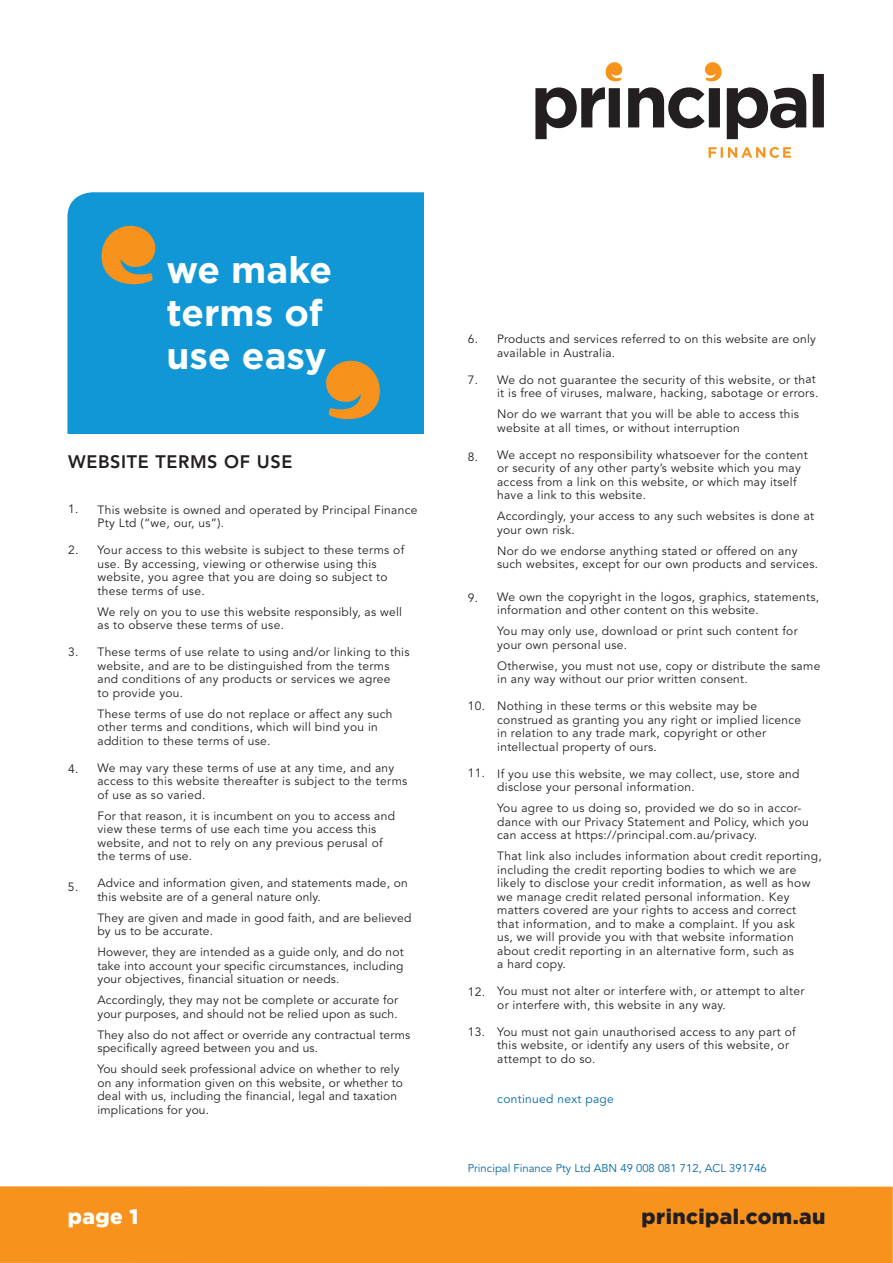
<style>
.page{position:relative;width:893px;height:1263px;background:#fff}
.page>*{position:absolute;margin:0;border:0;box-sizing:border-box;transform-origin:0 0}
.t1{font:700 37.05px/43px "Gotham Pro";color:#fff}
.t2{font:900 21px "Gotham Pro";letter-spacing:.02em;color:#231f20}
.t3{font:900 21px "Gotham Pro";color:#fff}
.t4{font:800 18px "Avenir";letter-spacing:.035em;color:#231f20}
.t5{font:12px/13.5px "Avenir";letter-spacing:.025em;color:#231f20}
.t6{font:12px "Avenir";letter-spacing:.025em;color:#0068a5}
.t7{font:11.25px "Avenir";color:#0068a5}
</style>
<div class="page">
<div style="left:67px;top:192px;width:357px;height:242px;background:#1197d6"></div>
<svg style="left:102px;top:226px;width:53px;height:58px;background:#bc934b"></svg>
<svg style="left:326px;top:361px;width:54px;height:58px;background:#b9944e"></svg>
<svg style="left:709px;top:147px;width:82px;height:11px"></svg>
<svg style="left:535px;top:62px;width:289px;height:77px"></svg>
<div style="left:0;top:1186px;width:893px;height:77px;background:#f7931d"></div>
<p class="t1" style="left:167px;top:249px;width:167px">we make terms of use easy</p>
<p class="t4" style="left:68px;top:455px;width:226px">WEBSITE TERMS OF USE</p>
<p class="t5" style="left:68px;top:503px;width:12px">1.</p>
<p class="t5" style="left:68px;top:545px;width:12px">2.</p>
<p class="t5" style="left:98px;top:504px;width:321px">This website is owned and operated by Principal Finance<br>Pty Ltd (“we, our, us”).</p>
<p class="t5" style="left:98px;top:545px;width:308px">Your access to this website is subject to these terms of use. By accessing, viewing or otherwise using this website, you agree that you are doing so subject to these terms of use.</p>
<p class="t5" style="left:97px;top:606px;width:306px">We rely on you to use this website responsibly, as well as to observe these terms of use.</p>
<p class="t5" style="left:97px;top:647px;width:314px">These terms of use relate to using and/or linking to this website, and are to be distinguished from the terms and conditions of any products or services we agree<br>to provide you.</p>
<p class="t5" style="left:97px;top:708px;width:297px">These terms of use do not replace or affect any such other terms and conditions, which will bind you in addition to these terms of use.</p>
<p class="t5" style="left:97px;top:762px;width:311px">We may vary these terms of use at any time, and any access to this website thereafter is subject to the terms of use as so varied.</p>
<p class="t5" style="left:97px;top:810px;width:299px">For that reason, it is incumbent on you to access and view these terms of use each time you access this website, and not to rely on any previous perusal of the terms of use.</p>
<p class="t5" style="left:97px;top:878px;width:312px">Advice and information given, and statements made, on this website are of a general nature only.</p>
<p class="t5" style="left:97px;top:912px;width:316px">They are given and made in good faith, and are believed by us to be accurate.</p>
<p class="t5" style="left:97px;top:947px;width:308px;text-align:justify">However, they are intended as a guide only, and do not take into account your specific circumstances, including your objectives, financial situation or needs.</p>
<p class="t5" style="left:97px;top:995px;width:302px">Accordingly, they may not be complete or accurate for your purposes, and should not be relied upon as such.</p>
<p class="t5" style="left:97px;top:1029px;width:314px">They also do not affect or override any contractual terms specifically agreed between you and us.</p>
<p class="t5" style="left:97px;top:1064px;width:307px">You should seek professional advice on whether to rely on any information given on this website, or whether to deal with us, including the financial, legal and taxation implications for you.</p>
<p class="t5" style="left:68px;top:646px;width:12px">3.</p>
<p class="t5" style="left:68px;top:763px;width:12px">4.</p>
<p class="t5" style="left:68px;top:881px;width:12px">5.</p>
<p class="t3" style="left:68px;top:1205px;width:72px">page 1</p>
<p class="t5" style="left:468px;top:334px;width:12px">6.</p>
<p class="t5" style="left:468px;top:375px;width:12px">7.</p>
<p class="t5" style="left:468px;top:451px;width:12px">8.</p>
<p class="t5" style="left:468px;top:592px;width:12px">9.</p>
<p class="t5" style="left:468px;top:700px;width:19px">10.</p>
<p class="t5" style="left:468px;top:768px;width:19px">11.</p>
<p class="t5" style="left:468px;top:987px;width:19px">12.</p>
<p class="t5" style="left:468px;top:1026px;width:19px">13.</p>
<p class="t5" style="left:497px;top:333px;width:320px">Products and services referred to on this website are only available in Australia.</p>
<p class="t5" style="left:497px;top:374px;width:323px">We do not guarantee the security of this website, or that it is free of viruses, malware, hacking, sabotage or errors.</p>
<p class="t5" style="left:497px;top:408px;width:303px">Nor do we warrant that you will be able to access this website at all times, or without interruption</p>
<p class="t5" style="left:497px;top:449px;width:312px">We accept no responsibility whatsoever for the content or security of any other party’s website which you may access from a link on this website, or which may itself have a link to this website.</p>
<p class="t5" style="left:497px;top:510px;width:319px">Accordingly, your access to any such websites is done at your own risk.</p>
<p class="t5" style="left:497px;top:545px;width:322px">Nor do we endorse anything stated or offered on any such websites, except for our own products and services.</p>
<p class="t5" style="left:497px;top:591px;width:324px">We own the copyright in the logos, graphics, statements, information and other content on this website.</p>
<p class="t5" style="left:497px;top:626px;width:302px">You may only use, download or print such content for your own personal use.</p>
<p class="t5" style="left:497px;top:660px;width:325px">Otherwise, you must not use, copy or distribute the same in any way without our prior written consent.</p>
<p class="t5" style="left:497px;top:701px;width:306px">Nothing in these terms or this website may be construed as granting you any right or implied licence in relation to any trade mark, copyright or other intellectual property of ours.</p>
<p class="t5" style="left:497px;top:768px;width:304px">If you use this website, we may collect, use, store and disclose your personal information.</p>
<p class="t5" style="left:497px;top:803px;width:313px">You agree to us doing so, provided we do so in accor&shy;dance with our Privacy Statement and Policy, which you can access at https://principal.com.au/privacy.</p>
<p class="t5" style="left:497px;top:851px;width:326px">That link also includes information about credit reporting, including the credit reporting bodies to which we are likely to disclose your credit information, as well as how we manage credit related personal information. Key matters covered are your rights to access and correct<br>that information, and to make a complaint. If you ask<br>us, we will provide you with that website information about credit reporting in an alternative form, such as<br>a hard copy.</p>
<p class="t5" style="left:497px;top:986px;width:309px">You must not alter or interfere with, or attempt to alter or interfere with, this website in any way.</p>
<p class="t5" style="left:497px;top:1026px;width:300px">You must not gain unauthorised access to any part of this website, or identify any users of this website, or attempt to do so.</p>
<p class="t6" style="left:497px;top:1094px;width:118px">continued next page</p>
<p class="t7" style="left:468px;top:1163px;width:301px">Principal Finance Pty Ltd ABN 49 008 081 712, ACL 391746</p>
<p class="t2" style="left:642px;top:1205px;width:185px">principal.com.au</p>
</div>
